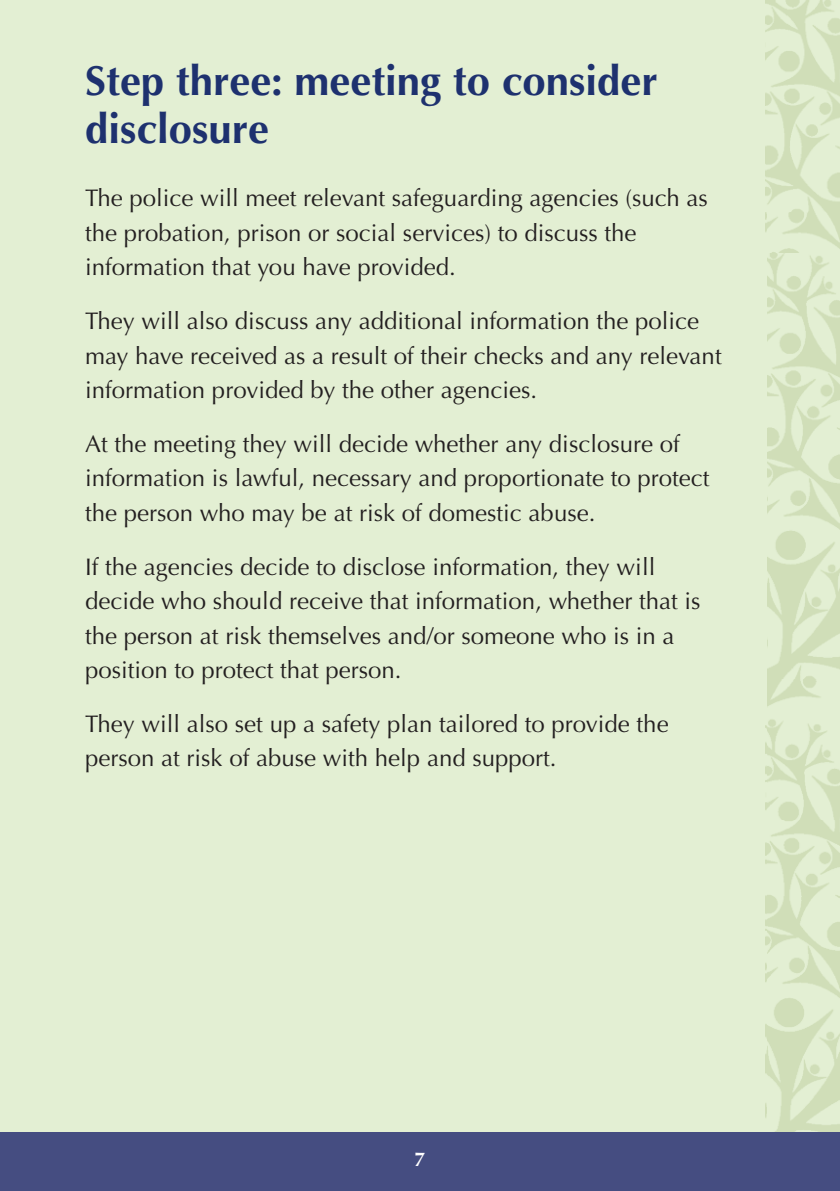
<style>
.page{position:relative;width:840px;height:1191px;background:#fff}
.page>*{position:absolute;margin:0;border:0;box-sizing:border-box;transform-origin:0 0}
.t1{font:700 41.8px/48px "Optima";color:#1e316f}
.t2{font:24px/34.2px "Optima";color:#231f20}
.t3{font:700 20px "Optima";color:#fff}
</style>
<div class="page">
<div style="left:0;top:0;width:765px;height:1132px;background:#e3efd3"></div>
<img style="left:765px;top:0;width:74px;height:1132px">
<div style="left:0;top:1132px;width:839px;height:59px;background:#454d81"></div>
<h1 class="t1" style="left:85px;top:58px;width:573px">Step three: meeting to consider disclosure</h1>
<p class="t2" style="left:85px;top:181px;width:624px">The police will meet relevant safeguarding agencies (such as the probation, prison or social services) to discuss the information that you have provided.</p>
<p class="t2" style="left:85px;top:304px;width:637px">They will also discuss any additional information the police may have received as a result of their checks and any relevant information provided by the other agencies.</p>
<p class="t2" style="left:85px;top:427px;width:625px">At the meeting they will decide whether any disclosure of information is lawful, necessary and proportionate to protect the person who may be at risk of domestic abuse.</p>
<p class="t2" style="left:85px;top:550px;width:616px">If the agencies decide to disclose information, they will decide who should receive that information, whether that is the person at risk themselves and/or someone who is in a position to protect that person.</p>
<p class="t2" style="left:85px;top:707px;width:584px">They will also set up a safety plan tailored to provide the person at risk of abuse with help and support.</p>
<p class="t3" style="left:414px;top:1147px;width:13px">7</p>
</div>
